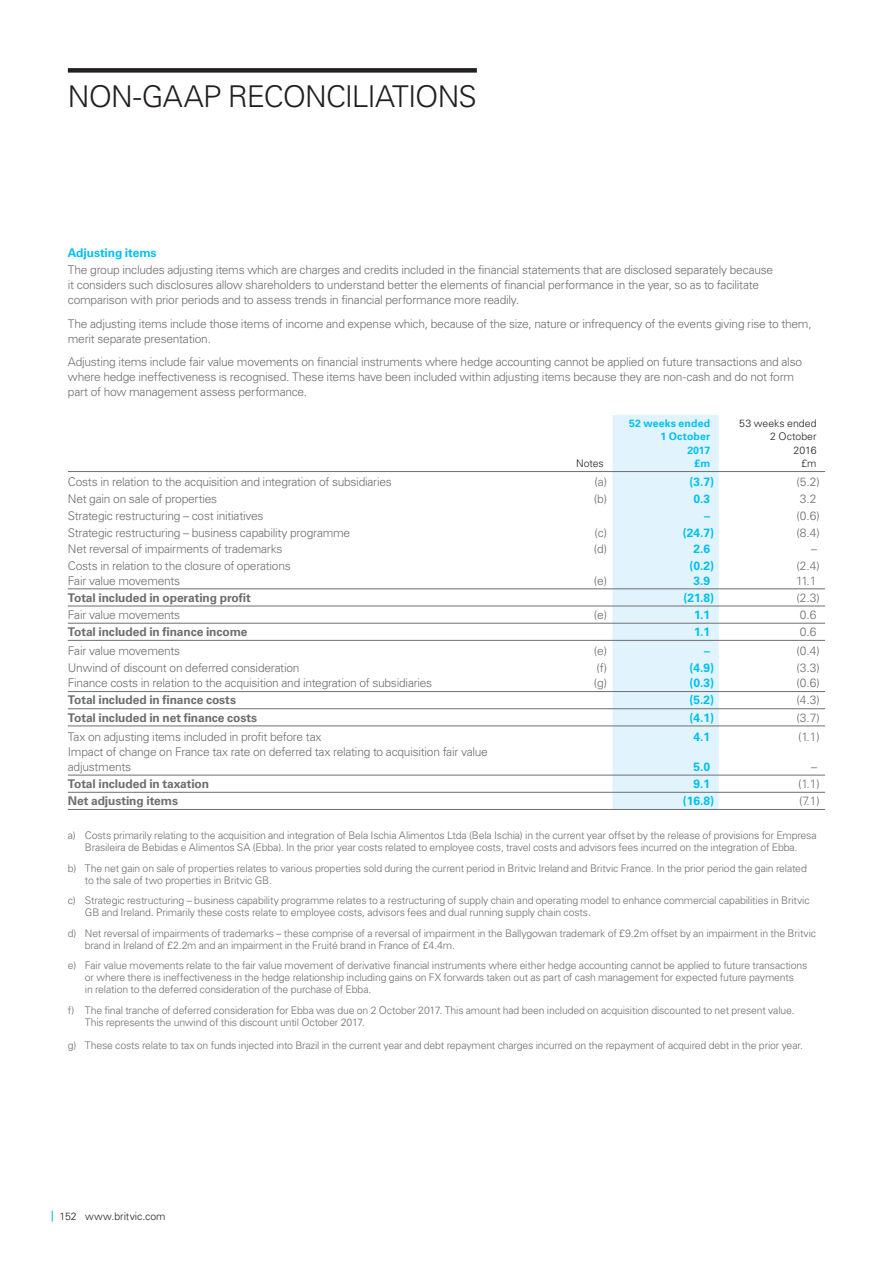
<style>
.page{position:relative;width:893px;height:1263px;background:#fff}
.page>*{position:absolute;margin:0;border:0;box-sizing:border-box;transform-origin:0 0}
.t1{font:300 30px "Univers LT Pro 45";letter-spacing:-.03em;color:#231f20}
.t2{font:300 12px/15px "Univers LT Pro 45";letter-spacing:-.02em;color:#6d6e70}
.t3{font:700 12px "Univers LT Pro 65";letter-spacing:-.01em;color:#6d6e70}
.t4{font:700 12px "Univers LT Pro 65";letter-spacing:-.01em;color:#00c0f3}
.t5{font:italic 300 12px "Univers LT Pro 45";color:#6d6e70}
.t6{font:300 10.5px/12px "Univers LT Pro 45";letter-spacing:-.015em;color:#6d6e70}
.t7{font:300 10.5px/13.5px "Univers LT Pro 45";color:#231f20;text-align:right}
.t8{font:700 10.5px/13.5px "Univers LT Pro 65";letter-spacing:.015em;color:#00c0f3;text-align:right}
</style>
<div class="page">
<div style="left:68px;top:68px;width:409px;height:5px;background:#231f20"></div>
<div style="left:612px;top:415px;width:106px;height:394px;background:#e1f4fd"></div>
<hr style="left:68px;top:606px;width:757px;height:1px;background:#6d6e70">
<hr style="left:68px;top:623px;width:757px;height:1px;background:#6d6e70">
<hr style="left:68px;top:691px;width:757px;height:1px;background:#6d6e70">
<hr style="left:68px;top:471px;width:757px;height:1px;background:#6d6e70">
<hr style="left:68px;top:588px;width:757px;height:1px;background:#6d6e70">
<hr style="left:68px;top:726px;width:757px;height:1px;background:#6d6e70">
<hr style="left:68px;top:775px;width:757px;height:1px;background:#6d6e70">
<hr style="left:68px;top:792px;width:757px;height:1px;background:#6d6e70">
<hr style="left:68px;top:809px;width:757px;height:1px;background:#6d6e70">
<hr style="left:68px;top:640px;width:757px;height:1px;background:#6d6e70">
<hr style="left:68px;top:708px;width:757px;height:1px;background:#6d6e70">
<h1 class="t1" style="left:68px;top:82px;width:410px">NON-GAAP RECONCILIATIONS</h1>
<p class="t4" style="left:68px;top:247px;width:90px">Adjusting items</p>
<p class="t2" style="left:68px;top:263px;width:706px">The group includes adjusting items which are charges and credits included in the financial statements that are disclosed separately because it considers such disclosures allow shareholders to understand better the elements of financial performance in the year, so as to facilitate comparison with prior periods and to assess trends in financial performance more readily.</p>
<p class="t2" style="left:68px;top:317px;width:745px">The adjusting items include those items of income and expense which, because of the size, nature or infrequency of the events giving rise to them, merit separate presentation.</p>
<p class="t2" style="left:68px;top:355px;width:735px">Adjusting items include fair value movements on financial instruments where hedge accounting cannot be applied on future transactions and also where hedge ineffectiveness is recognised. These items have been included within adjusting items because they are non-cash and do not form part of how management assess performance.</p>
<p class="t7" style="left:576px;top:457px;width:29px">Notes</p>
<p class="t8" style="left:629px;top:417px;width:83px">52 weeks ended<br>1 October<br>2017<br>£m</p>
<p class="t7" style="left:739px;top:417px;width:79px">53 weeks ended<br>2 October<br>2016<br>£m</p>
<p class="t2" style="left:68px;top:475px;width:325px">Costs in relation to the acquisition and integration of subsidiaries</p>
<p class="t2" style="left:594px;top:475px;width:14px">(a)</p>
<p class="t4" style="left:689px;top:476px;width:26px">(3.7)</p>
<p class="t2" style="left:796px;top:475px;width:25px">(5.2)</p>
<p class="t2" style="left:68px;top:492px;width:151px">Net gain on sale of properties</p>
<p class="t2" style="left:594px;top:492px;width:15px">(b)</p>
<p class="t4" style="left:693px;top:493px;width:18px">0.3</p>
<p class="t2" style="left:799px;top:492px;width:18px">3.2</p>
<p class="t2" style="left:68px;top:509px;width:197px">Strategic restructuring – cost initiatives</p>
<p class="t4" style="left:704px;top:510px;width:7px">–</p>
<p class="t2" style="left:796px;top:509px;width:25px">(0.6)</p>
<p class="t2" style="left:68px;top:526px;width:284px">Strategic restructuring – business capability programme</p>
<p class="t2" style="left:594px;top:526px;width:14px">(c)</p>
<p class="t4" style="left:683px;top:527px;width:33px">(24.7)</p>
<p class="t2" style="left:796px;top:526px;width:25px">(8.4)</p>
<p class="t2" style="left:68px;top:542px;width:216px">Net reversal of impairments of trademarks</p>
<p class="t2" style="left:594px;top:542px;width:15px">(d)</p>
<p class="t4" style="left:693px;top:543px;width:18px">2.6</p>
<p class="t5" style="left:810px;top:543px;width:7px">–</p>
<p class="t2" style="left:68px;top:559px;width:224px">Costs in relation to the closure of operations</p>
<p class="t4" style="left:689px;top:560px;width:26px">(0.2)</p>
<p class="t2" style="left:796px;top:559px;width:25px">(2.4)</p>
<p class="t2" style="left:68px;top:574px;width:114px">Fair value movements</p>
<p class="t2" style="left:594px;top:574px;width:15px">(e)</p>
<p class="t4" style="left:693px;top:575px;width:18px">3.9</p>
<p class="t2" style="left:796px;top:574px;width:22px">11.1</p>
<p class="t3" style="left:68px;top:592px;width:184px">Total included in operating profit</p>
<p class="t4" style="left:683px;top:592px;width:32px">(21.8)</p>
<p class="t2" style="left:796px;top:591px;width:25px">(2.3)</p>
<p class="t2" style="left:68px;top:608px;width:114px">Fair value movements</p>
<p class="t2" style="left:594px;top:608px;width:15px">(e)</p>
<p class="t4" style="left:694px;top:609px;width:18px">1.1</p>
<p class="t2" style="left:799px;top:608px;width:18px">0.6</p>
<p class="t3" style="left:68px;top:626px;width:181px">Total included in finance income</p>
<p class="t4" style="left:694px;top:626px;width:18px">1.1</p>
<p class="t2" style="left:799px;top:625px;width:18px">0.6</p>
<p class="t2" style="left:68px;top:644px;width:114px">Fair value movements</p>
<p class="t2" style="left:594px;top:644px;width:15px">(e)</p>
<p class="t4" style="left:704px;top:645px;width:7px">–</p>
<p class="t2" style="left:796px;top:644px;width:25px">(0.4)</p>
<p class="t2" style="left:68px;top:661px;width:233px">Unwind of discount on deferred consideration</p>
<p class="t2" style="left:596px;top:661px;width:12px">(f)</p>
<p class="t4" style="left:689px;top:662px;width:26px">(4.9)</p>
<p class="t2" style="left:796px;top:661px;width:25px">(3.3)</p>
<p class="t2" style="left:68px;top:676px;width:366px">Finance costs in relation to the acquisition and integration of subsidiaries</p>
<p class="t2" style="left:594px;top:676px;width:15px">(g)</p>
<p class="t4" style="left:689px;top:677px;width:26px">(0.3)</p>
<p class="t2" style="left:796px;top:676px;width:25px">(0.6)</p>
<p class="t3" style="left:68px;top:695px;width:170px">Total included in finance costs</p>
<p class="t4" style="left:689px;top:695px;width:26px">(5.2)</p>
<p class="t2" style="left:796px;top:693px;width:25px">(4.3)</p>
<p class="t3" style="left:68px;top:712px;width:191px">Total included in net finance costs</p>
<p class="t4" style="left:689px;top:712px;width:26px">(4.1)</p>
<p class="t2" style="left:796px;top:711px;width:25px">(3.7)</p>
<p class="t2" style="left:68px;top:730px;width:255px">Tax on adjusting items included in profit before tax</p>
<p class="t4" style="left:693px;top:731px;width:18px">4.1</p>
<p class="t2" style="left:798px;top:730px;width:23px">(1.1)</p>
<p class="t2" style="left:68px;top:745px;width:421px">Impact of change on France tax rate on deferred tax relating to acquisition fair value adjustments</p>
<p class="t4" style="left:693px;top:761px;width:18px">5.0</p>
<p class="t5" style="left:810px;top:761px;width:7px">–</p>
<p class="t3" style="left:68px;top:778px;width:143px">Total included in taxation</p>
<p class="t4" style="left:693px;top:778px;width:18px">9.1</p>
<p class="t2" style="left:798px;top:777px;width:23px">(1.1)</p>
<p class="t3" style="left:68px;top:795px;width:112px">Net adjusting items</p>
<p class="t4" style="left:683px;top:795px;width:33px">(16.8)</p>
<p class="t2" style="left:799px;top:794px;width:22px">(7.1)</p>
<p class="t6" style="left:68px;top:830px;width:750px;text-align:center">a) Costs primarily relating to the acquisition and integration of Bela Ischia Alimentos Ltda (Bela Ischia) in the current year offset by the release of provisions for Empresa<br>Brasileira de Bebidas e Alimentos SA (Ebba). In the prior year costs related to employee costs, travel costs and advisors fees incurred on the integration of Ebba.</p>
<p class="t6" style="left:85px;top:863px;width:723px;text-indent:-17px">b) The net gain on sale of properties relates to various properties sold during the current period in Britvic Ireland and Britvic France. In the prior period the gain related to the sale of two properties in Britvic GB.</p>
<p class="t6" style="left:85px;top:895px;width:726px;text-indent:-17px">c) Strategic restructuring – business capability programme relates to a restructuring of supply chain and operating model to enhance commercial capabilities in Britvic<br>GB and Ireland. Primarily these costs relate to employee costs, advisors fees and dual running supply chain costs.</p>
<p class="t6" style="left:85px;top:928px;width:732px;text-indent:-17px">d) Net reversal of impairments of trademarks – these comprise of a reversal of impairment in the Ballygowan trademark of £9.2m offset by an impairment in the Britvic brand in Ireland of £2.2m and an impairment in the Fruité brand in France of £4.4m.</p>
<p class="t6" style="left:85px;top:960px;width:724px;text-indent:-17px">e) Fair value movements relate to the fair value movement of derivative financial instruments where either hedge accounting cannot be applied to future transactions or where there is ineffectiveness in the hedge relationship including gains on FX forwards taken out as part of cash management for expected future payments<br>in relation to the deferred consideration of the purchase of Ebba.</p>
<p class="t6" style="left:85px;top:1005px;width:711px;text-indent:-17px">f) The final tranche of deferred consideration for Ebba was due on 2 October 2017. This amount had been included on acquisition discounted to net present value.<br>This represents the unwind of this discount until October 2017.</p>
<p class="t6" style="left:68px;top:1040px;width:736px">g) These costs relate to tax on funds injected into Brazil in the current year and debt repayment charges incurred on the repayment of acquired debt in the prior year.</p>
<p class="t7" style="left:60px;top:1210px;width:107px">152 www.britvic.com</p>
</div>
